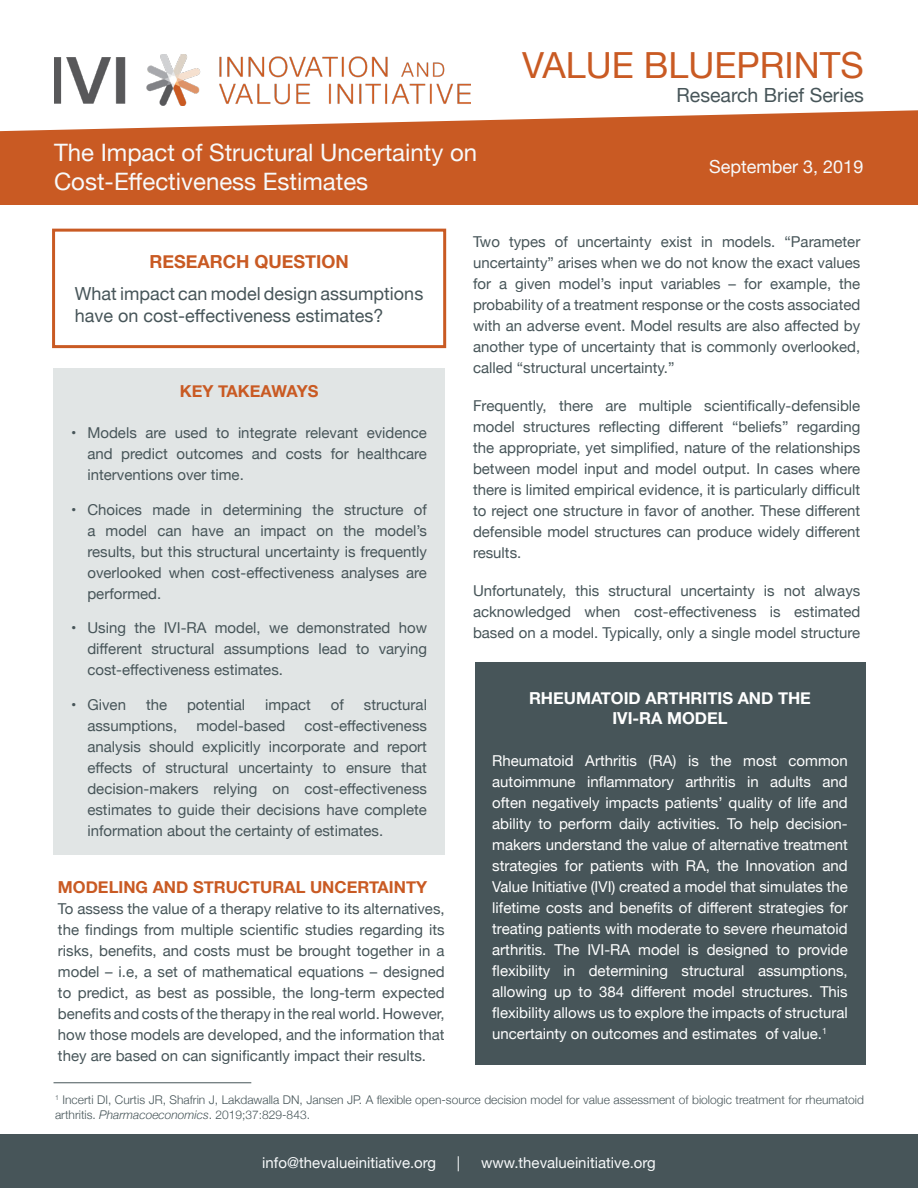
<style>
.page{position:relative;width:918px;height:1188px;background:#fff}
.page>*{position:absolute;margin:0;border:0;box-sizing:border-box;transform-origin:0 0}
.t1{font:36px "Helvetica Neue";color:#c95a23}
.t2{font:24px/28.8px "Helvetica Neue";color:#f7f9fa}
.t3{font:19.5px "Helvetica Neue";color:#475559}
.Body_text{font:18px/21.6px "Helvetica Neue";color:#475559}
.t4{font:700 18px "Helvetica Neue";color:#c95a23}
.t5{font:18px "Helvetica Neue";color:#f7f9fa}
.Core_Heading{font:700 16.5px "Helvetica Neue";color:#c95a23}
.Core_Heading-2{font:700 16.5px/19.8px "Helvetica Neue";color:#fff;text-align:center}
.Body_text-2{font:15px/21px "Helvetica Neue";color:#475559;text-align:justify}
.Core_Heading-3{font:15px/21px "Helvetica Neue";color:#fff;text-align:justify}
.t6{font:15px "Helvetica Neue";color:#f7f9fa}
.Body_text-3{font:300 12px/14.4px "Helvetica Neue";color:#475559}
.s1{font-style:italic}
</style>
<div class="page">
<div style="left:0;top:0;width:918px;height:205px;background:#c95a23"></div>
<svg style="left:0;top:0;width:918px;height:131px;background:#f9efe9"></svg>
<div style="left:54px;top:369px;width:391px;height:486px;background:#e1e5e5"></div>
<img style="left:54px;top:54px;width:416px;height:52px">
<div style="left:0;top:1134px;width:918px;height:54px;background:#475559"></div>
<div style="left:52px;top:229px;width:394px;height:119px;border:3px solid #c95a23"></div>
<div style="left:475px;top:662px;width:391px;height:403px;background:#475559"></div>
<hr style="left:54px;top:1082px;width:197px;height:1px;background:#475559">
<p class="t2" style="left:54px;top:140px;width:425px">The Impact of Structural Uncertainty on<br>Cost-Effectiveness Estimates</p>
<p class="t1" style="left:522px;top:39px;width:343px">VALUE BLUEPRINTS</p>
<p class="t3" style="left:677px;top:81px;width:189px">Research Brief Series</p>
<p class="t5" style="left:709px;top:154px;width:156px">September 3, 2019</p>
<p class="t4" style="left:149px;top:247px;width:201px">RESEARCH QUESTION</p>
<p class="Body_text" style="left:75px;top:284px;width:350px">What impact can model design assumptions have on cost-effectiveness estimates?</p>
<p class="Core_Heading" style="left:180px;top:378px;width:140px">KEY TAKEAWAYS</p>
<p class="Body_text-2" style="left:87px;top:423px;width:341px;text-indent:-16px">• Models are used to integrate relevant evidence and predict outcomes and costs for healthcare interventions over time.</p>
<p class="Body_text-2" style="left:87px;top:500px;width:341px;text-indent:-16px">• Choices made in determining the structure of a model can have an impact on the model’s results, but this structural uncertainty is frequently overlooked when cost-effectiveness analyses are performed.</p>
<p class="Body_text-2" style="left:87px;top:618px;width:341px;text-indent:-16px">• Using the IVI-RA model, we demonstrated how different structural assumptions lead to varying cost-effectiveness estimates.</p>
<p class="Body_text-2" style="left:71px;top:695px;width:56px">• Given</p>
<p class="Body_text-2" style="left:146px;top:695px;width:23px">the</p>
<p class="Body_text-2" style="left:187px;top:695px;width:60px">potential</p>
<p class="Body_text-2" style="left:265px;top:695px;width:47px">impact</p>
<p class="Body_text-2" style="left:331px;top:695px;width:15px">of</p>
<p class="Body_text-2" style="left:364px;top:695px;width:65px">structural</p>
<p class="Body_text-2" style="left:87px;top:716px;width:91px">assumptions,</p>
<p class="Body_text-2" style="left:196px;top:716px;width:90px">model-based</p>
<p class="Body_text-2" style="left:87px;top:716px;width:341px;text-indent:217px">cost-effectiveness analysis should explicitly incorporate and report effects of structural uncertainty to ensure that decision-makers relying on cost-effectiveness estimates to guide their decisions have complete information about the certainty of estimates.</p>
<p class="Core_Heading" style="left:58px;top:874px;width:371px">MODELING AND STRUCTURAL UNCERTAINTY</p>
<p class="Body_text-2" style="left:58px;top:899px;width:388px">To assess the value of a therapy relative to its alternatives, the findings from multiple scientific studies regarding its risks, benefits, and costs must be brought together in a model – i.e, a set of mathematical equations – designed to predict, as best as possible, the long-term expected benefits and costs of the therapy in the real world. However, how those models are developed, and the information that they are based on can significantly impact their results.</p>
<p class="Body_text-2" style="left:473px;top:232px;width:389px">Two types of uncertainty exist in models. “Parameter uncertainty” arises when we do not know the exact values for a given model’s input variables – for example, the probability of a treatment response or the costs associated with an adverse event. Model results are also affected by another type of uncertainty that is commonly overlooked, called “structural uncertainty.”</p>
<p class="Body_text-2" style="left:473px;top:396px;width:389px">Frequently, there are multiple scientifically-defensible model structures reflecting different “beliefs” regarding the appropriate, yet simplified, nature of the relationships between model input and model output. In cases where there is limited empirical evidence, it is particularly difficult to reject one structure in favor of another. These different defensible model structures can produce widely different results.</p>
<p class="Body_text-2" style="left:473px;top:581px;width:389px">Unfortunately, this structural uncertainty is not always acknowledged when cost-effectiveness is estimated based on a model. Typically, only a single model structure</p>
<p class="Core_Heading-2" style="left:529px;top:689px;width:283px">RHEUMATOID ARTHRITIS AND THE<br>IVI-RA MODEL</p>
<p class="Core_Heading-3" style="left:492px;top:751px;width:357px">Rheumatoid Arthritis (RA) is the most common autoimmune inflammatory arthritis in adults and often negatively impacts patients’ quality of life and ability to perform daily activities. To help decision&shy;makers understand the value of alternative treatment strategies for patients with RA, the Innovation and Value Initiative (IVI) created a model that simulates the lifetime costs and benefits of different strategies for treating patients with moderate to severe rheumatoid arthritis. The IVI-RA model is designed to provide flexibility in determining structural assumptions, allowing up to 384 different model structures. This flexibility allows us to explore the impacts of structural uncertainty on outcomes and estimates of value.<sup>1</sup></p>
<p class="Body_text-3" style="left:55px;top:1092px;width:810px"><sup>1</sup> Incerti DI, Curtis JR, Shafrin J, Lakdawalla DN, Jansen JP. A flexible open-source decision model for value assessment of biologic treatment for rheumatoid arthritis. <span class="s1">Pharmacoeconomics</span>. 2019;37:829-843.</p>
<p class="t6" style="left:262px;top:1152px;width:175px">info@thevalueinitiative.org</p>
<p class="t6" style="left:457px;top:1152px;width:5px">|</p>
<p class="t6" style="left:481px;top:1152px;width:176px">www.thevalueinitiative.org</p>
</div>
